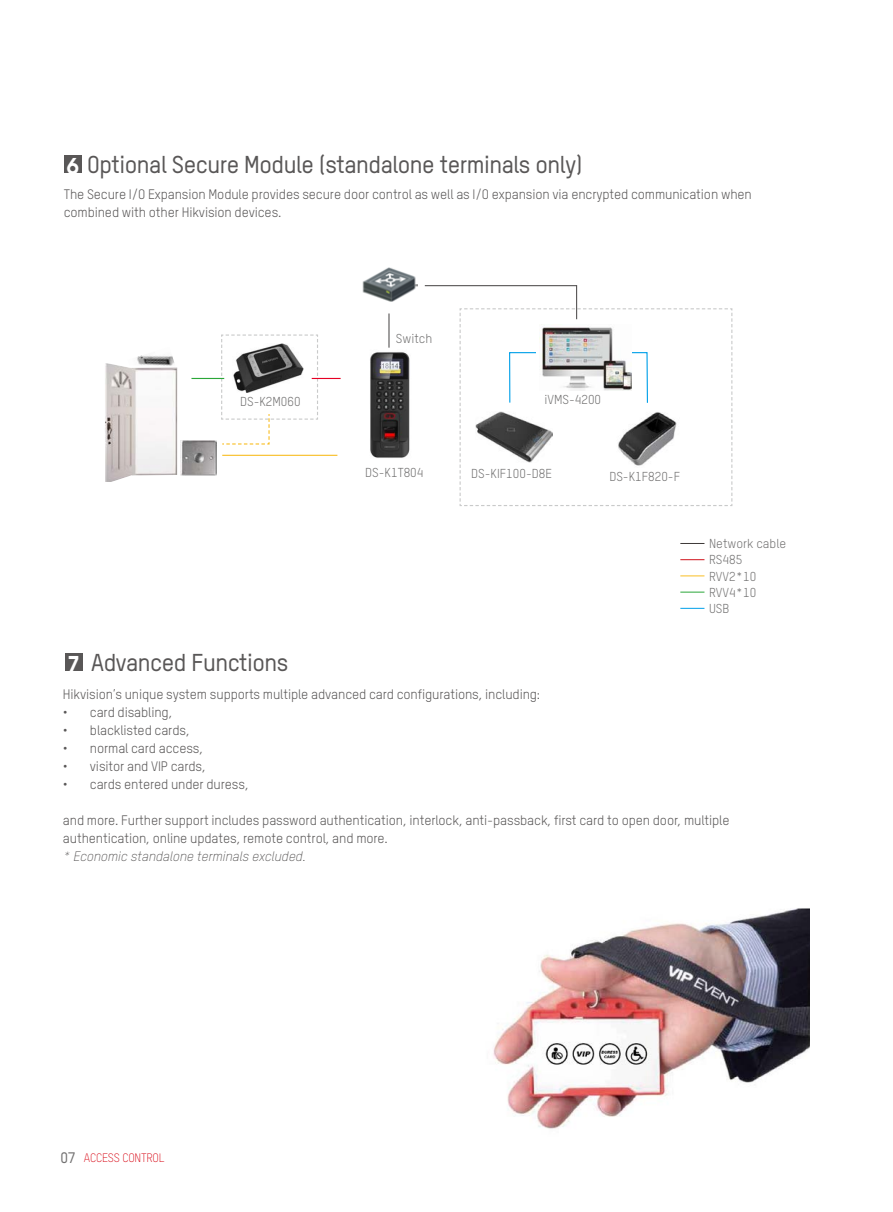
<style>
.page{position:relative;width:893px;height:1212px;background:#fff}
.page>*{position:absolute;margin:0;border:0;box-sizing:border-box;transform-origin:0 0}
.t1{font:500 24px "TSTARPRO";letter-spacing:-.02em;color:#595757}
.t2{font:700 21.9px "Avalon";color:#fff}
.t3{font:500 15px "TSTARPRO";color:#727171}
.t4{font:13.5px/18px "TSTARPRO";letter-spacing:-.01em;color:#595757}
.t5{font:italic 300 13.5px "TSTARPRO";letter-spacing:-.01em;color:#595757}
.t6{font:12.75px/16.4px "TSTARPRO";color:#727171}
.t7{font:300 12px "TSTARPRO";letter-spacing:-.02em;color:#d7000f}
.s1{font-family:"Avalon";font-weight:700;font-size:21.9px;color:#fff}
</style>
<div class="page">
<img style="left:493px;top:908px;width:317px;height:221px">
<img style="left:105px;top:363px;width:72px;height:119px">
<img style="left:370px;top:352px;width:40px;height:106px">
<img style="left:362px;top:267px;width:55px;height:35px">
<img style="left:128px;top:355px;width:47px;height:11px">
<img style="left:181px;top:440px;width:36px;height:36px">
<hr style="left:388px;top:313px;width:2px;height:35px;background:#595757">
<hr style="left:222px;top:455px;width:115px;height:1px;background:#f9be24">
<hr style="left:191px;top:378px;width:33px;height:1px;background:#2aa738">
<svg style="left:680px;top:543px;width:24px;height:1px"></svg>
<svg style="left:680px;top:559px;width:24px;height:1px"></svg>
<svg style="left:680px;top:575px;width:24px;height:1px"></svg>
<svg style="left:680px;top:592px;width:24px;height:1px"></svg>
<svg style="left:680px;top:608px;width:24px;height:1px"></svg>
<svg style="left:221px;top:334px;width:120px;height:111px"></svg>
<svg style="left:424px;top:285px;width:308px;height:221px"></svg>
<div style="left:64px;top:155px;width:18px;height:18px;background:#595757"></div>
<div style="left:65px;top:653px;width:18px;height:18px;background:#595757"></div>
<img style="left:611px;top:411px;width:70px;height:56px">
<h1 class="t1" style="left:67px;top:148px;width:517px"><span class="s1">6</span> Optional Secure Module (standalone terminals only)</h1>
<p class="t4" style="left:64px;top:184px;width:690px">The Secure I/O Expansion Module provides secure door control as well as I/O expansion via encrypted communication when combined with other Hikvision devices.</p>
<p class="t6" style="left:240px;top:393px;width:62px">DS-K2M060</p>
<p class="t6" style="left:396px;top:330px;width:38px">Switch</p>
<p class="t6" style="left:544px;top:391px;width:58px">iVMS-4200</p>
<p class="t6" style="left:365px;top:464px;width:60px">DS-K1T804</p>
<p class="t6" style="left:471px;top:465px;width:82px">DS-KIF100-D8E</p>
<p class="t6" style="left:609px;top:468px;width:72px">DS-K1F820-F</p>
<p class="t6" style="left:709px;top:535px;width:79px">Network cable<br>RS485<br>RVV2*10<br>RVV4*10<br>USB</p>
<h1 class="t1" style="left:91px;top:647px;width:199px">Advanced Functions</h1>
<p class="t4" style="left:63px;top:685px;width:479px">Hikvision’s unique system supports multiple advanced card configurations, including:</p>
<p class="t4" style="left:63px;top:703px;width:111px">• card disabling,</p>
<p class="t4" style="left:63px;top:721px;width:128px">• blacklisted cards,</p>
<p class="t4" style="left:63px;top:739px;width:142px">• normal card access,</p>
<p class="t4" style="left:63px;top:757px;width:144px">• visitor and VIP cards,</p>
<p class="t4" style="left:63px;top:775px;width:187px">• cards entered under duress,</p>
<p class="t4" style="left:63px;top:811px;width:668px">and more. Further support includes password authentication, interlock, anti-passback, first card to open door, multiple authentication, online updates, remote control, and more.</p>
<p class="t5" style="left:63px;top:847px;width:244px">* Economic standalone terminals excluded.</p>
<h2 class="t2" style="left:68px;top:649px;width:14px">7</h2>
<p class="t3" style="left:61px;top:1148px;width:16px">07</p>
<p class="t7" style="left:84px;top:1149px;width:82px">ACCESS CONTROL</p>
</div>
